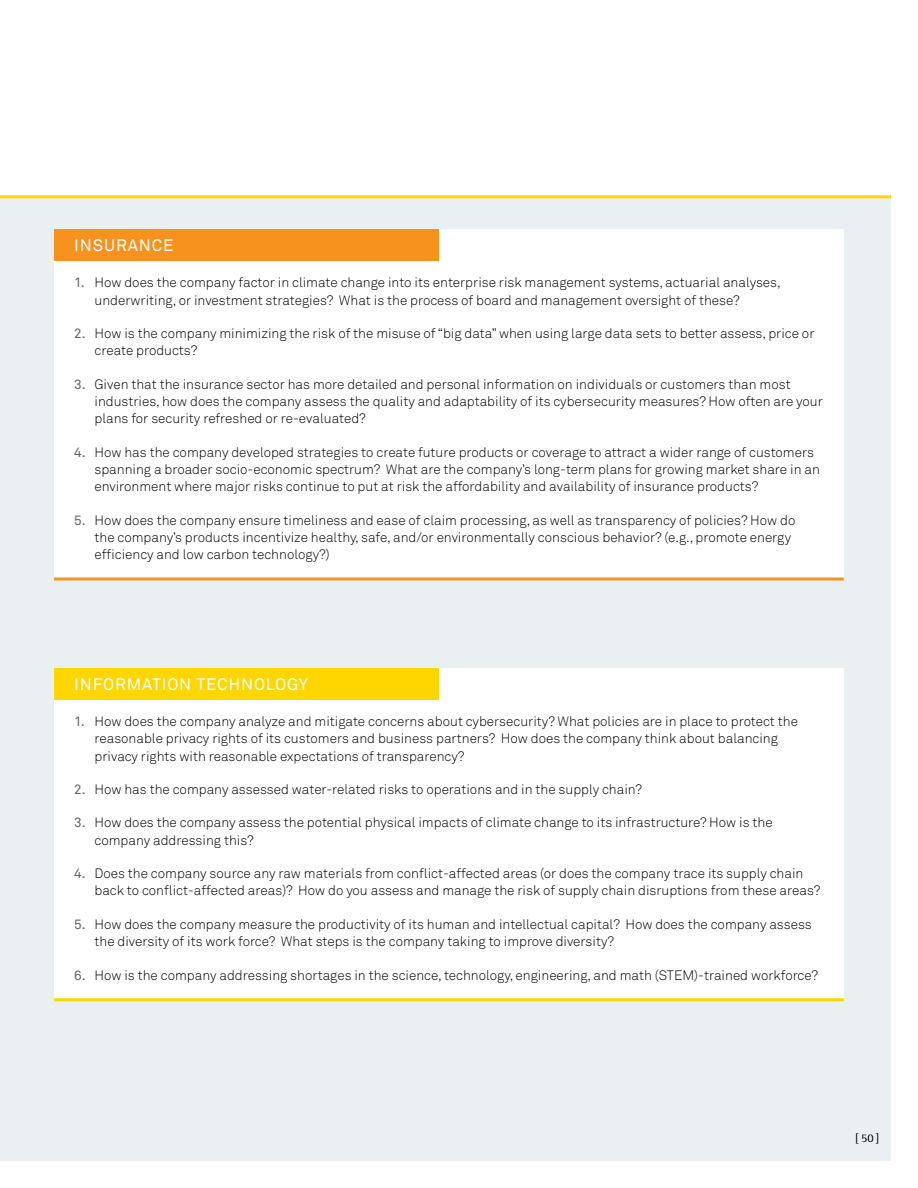
<style>
.page{position:relative;width:918px;height:1188px;background:#fff}
.page>*{position:absolute;margin:0;border:0;box-sizing:border-box;transform-origin:0 0}
.t1{font:16.5px "Akkurat Pro";letter-spacing:.05em;color:#fff}
.t2{font:13.5px/17.2px "Akkurat Light Pro";color:#000}
.t3{font:12px "Rotis Serif Std";color:#000}
.s1{font-family:"Akkurat Pro";color:#5e6367}
</style>
<div class="page">
<div style="left:0;top:198px;width:891px;height:963px;background:#eaeff2"></div>
<hr style="left:0;top:195px;width:891px;height:3px;background:#ffd600">
<div style="left:54px;top:230px;width:790px;height:349px;background:#fff"></div>
<hr style="left:54px;top:578px;width:790px;height:2px;background:#f7921e">
<div style="left:54px;top:230px;width:385px;height:31px;background:#f7921e"></div>
<div style="left:54px;top:668px;width:790px;height:332px;background:#fff"></div>
<hr style="left:54px;top:998px;width:790px;height:3px;background:#ffd600">
<div style="left:54px;top:668px;width:385px;height:31px;background:#ffd600"></div>
<p class="t1" style="left:74px;top:236px;width:101px">INSURANCE</p>
<p class="t2" style="left:94px;top:274px;width:688px;text-indent:-20px"><span class="s1">1.</span> How does the company factor in climate change into its enterprise risk management systems, actuarial analyses, underwriting, or investment strategies? What is the process of board and management oversight of these?</p>
<p class="t2" style="left:94px;top:325px;width:722px;text-indent:-20px"><span class="s1">2.</span> How is the company minimizing the risk of the misuse of “big data” when using large data sets to better assess, price or create products?</p>
<p class="t2" style="left:94px;top:376px;width:730px;text-indent:-20px"><span class="s1">3.</span> Given that the insurance sector has more detailed and personal information on individuals or customers than most industries, how does the company assess the quality and adaptability of its cybersecurity measures? How often are your plans for security refreshed or re-evaluated?</p>
<p class="t2" style="left:94px;top:444px;width:727px;text-indent:-20px"><span class="s1">4.</span> How has the company developed strategies to create future products or coverage to attract a wider range of customers spanning a broader socio-economic spectrum? What are the company’s long-term plans for growing market share in an environment where major risks continue to put at risk the affordability and availability of insurance products?</p>
<p class="t2" style="left:94px;top:512px;width:702px;text-indent:-20px"><span class="s1">5.</span> How does the company ensure timeliness and ease of claim processing, as well as transparency of policies? How do the company’s products incentivize healthy, safe, and/or environmentally conscious behavior? (e.g., promote energy efficiency and low carbon technology?)</p>
<p class="t1" style="left:74px;top:675px;width:235px">INFORMATION TECHNOLOGY</p>
<p class="t2" style="left:94px;top:713px;width:705px;text-indent:-20px"><span class="s1">1.</span> How does the company analyze and mitigate concerns about cybersecurity? What policies are in place to protect the reasonable privacy rights of its customers and business partners? How does the company think about balancing privacy rights with reasonable expectations of transparency?</p>
<p class="t2" style="left:74px;top:781px;width:569px"><span class="s1">2.</span> How has the company assessed water-related risks to operations and in the supply chain?</p>
<p class="t2" style="left:94px;top:814px;width:680px;text-indent:-20px"><span class="s1">3.</span> How does the company assess the potential physical impacts of climate change to its infrastructure? How is the company addressing this?</p>
<p class="t2" style="left:95px;top:865px;width:728px;text-indent:-20px"><span class="s1">4.</span> Does the company source any raw materials from conflict-affected areas (or does the company trace its supply chain back to conflict-affected areas)? How do you assess and manage the risk of supply chain disruptions from these areas?</p>
<p class="t2" style="left:94px;top:916px;width:719px;text-indent:-20px"><span class="s1">5.</span> How does the company measure the productivity of its human and intellectual capital? How does the company assess the diversity of its work force? What steps is the company taking to improve diversity?</p>
<p class="t2" style="left:74px;top:967px;width:745px"><span class="s1">6.</span> How is the company addressing shortages in the science, technology, engineering, and math (STEM)-trained workforce?</p>
<p class="t3" style="left:855px;top:1131px;width:26px">[ 50 ]</p>
</div>
